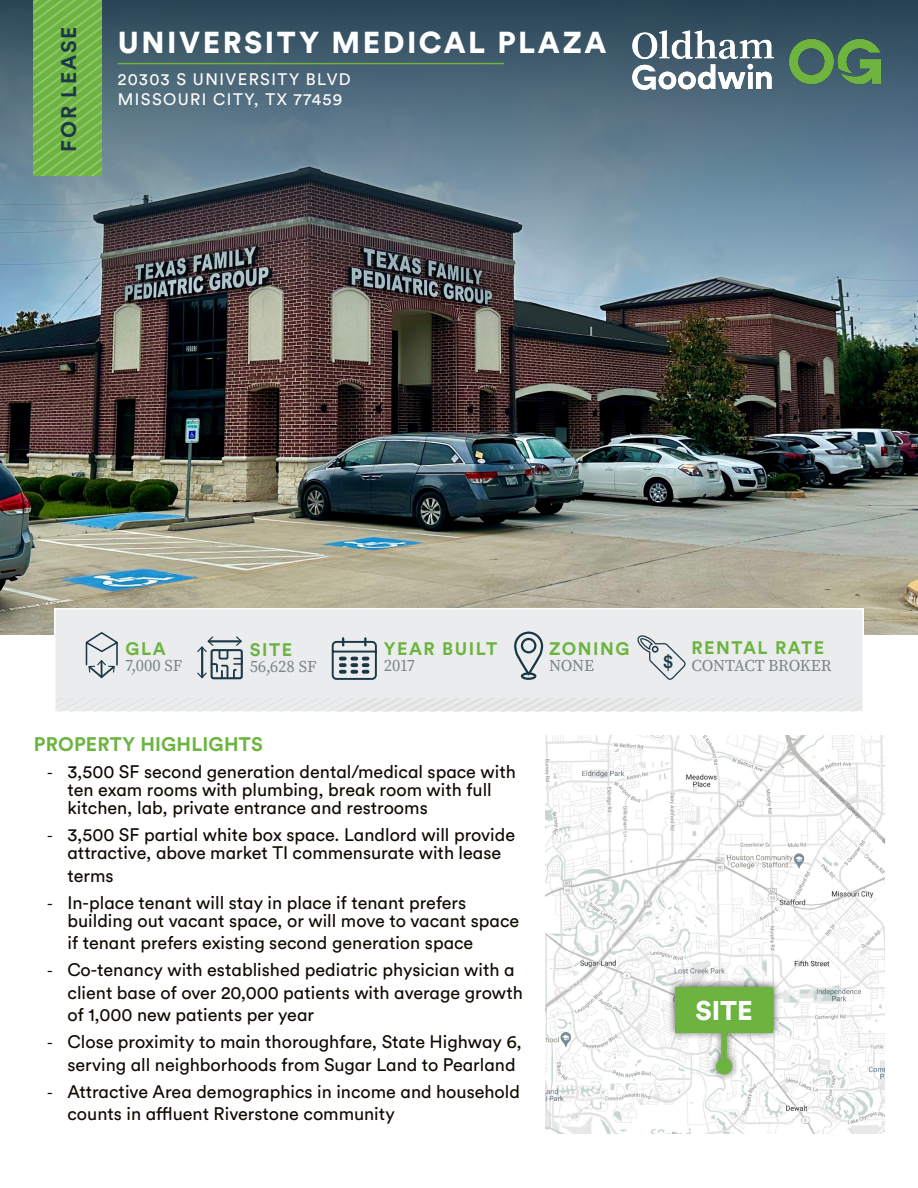
<style>
.page{position:relative;width:918px;height:1188px;background:#fff}
.page>*{position:absolute;margin:0;border:0;box-sizing:border-box;transform-origin:0 0}
.t1{font:900 30px "Circular Std";letter-spacing:.085em;color:#fff}
.t2{font:900 26.85px "Circular Std";color:#fff}
.t3{font:700 21px "Circular Std";letter-spacing:.085em;color:#1c3747}
.t4{font:700 19.5px "Circular Std";letter-spacing:.01em;color:#6cb43f}
.t5{font:18px/18px "Circular Std";color:#0f0a02}
.t6{font:700 18px "Circular Std";letter-spacing:.085em;color:#6cb43f}
.t7{font:16.5px "Circular Std";letter-spacing:.085em;color:#fff}
.t8{font:16.5px "Source Serif Pro";letter-spacing:-.01em;color:#7b868c}
.s1{font-family:"Source Serif Pro"}
</style>
<div class="page">
<img style="left:0;top:0;width:918px;height:622px">
<svg style="left:34px;top:0;width:68px;height:175px;background:#75b84b"></svg>
<hr style="left:118px;top:63px;width:386px;height:1px;background:#6cb43f">
<img style="left:633px;top:30px;width:248px;height:59px">
<img style="left:545px;top:735px;width:339px;height:399px">
<div style="left:54px;top:608px;width:810px;height:105px;background:#ebeced;border:2px solid #fff"></div>
<svg style="left:56px;top:698px;width:806px;height:13px"></svg>
<svg style="left:197px;top:636px;width:46px;height:44px"></svg>
<svg style="left:331px;top:638px;width:46px;height:42px"></svg>
<svg style="left:514px;top:632px;width:29px;height:48px"></svg>
<svg style="left:637px;top:635px;width:49px;height:45px"></svg>
<div style="left:652px;top:646px;width:7px;height:7px;border:2px solid #1c3847;border-radius:50%"></div>
<svg style="left:86px;top:632px;width:32px;height:47px"></svg>
<div style="left:667px;top:978px;width:114px;height:104px;background:#231f20;opacity:.75"></div>
<div style="left:675px;top:987px;width:98px;height:46px;background:#6cb43f"></div>
<div style="left:721px;top:1027px;width:6px;height:39px;background:#6cb43f"></div>
<div style="left:716px;top:1058px;width:16px;height:16px;background:#6cb43f;border-radius:50%"></div>
<p class="t3" style="left:55px;top:152px;width:126px;rotate:-90deg">FOR LEASE</p>
<p class="t1" style="left:118px;top:22px;width:490px">UNIVERSITY MEDICAL PLAZA</p>
<p class="t7" style="left:118px;top:69px;width:235px">20303 S UNIVERSITY BLVD</p>
<p class="t7" style="left:118px;top:89px;width:226px">MISSOURI CITY, TX 77459</p>
<p class="t6" style="left:126px;top:637px;width:42px">GLA</p>
<p class="t8" style="left:125px;top:655px;width:58px">7,000 SF</p>
<p class="t6" style="left:250px;top:638px;width:44px">SITE</p>
<p class="t8" style="left:250px;top:656px;width:68px">56,628 SF</p>
<p class="t6" style="left:384px;top:637px;width:115px">YEAR BUILT</p>
<p class="t8" style="left:384px;top:655px;width:33px">2017</p>
<p class="t6" style="left:549px;top:637px;width:82px">ZONING</p>
<p class="t8" style="left:549px;top:655px;width:47px">NONE</p>
<p class="t6" style="left:691px;top:636px;width:134px">RENTAL RATE</p>
<p class="t8" style="left:663px;top:654px;width:170px"><sup>$</sup> CONTACT BROKER</p>
<p class="t4" style="left:34px;top:732px;width:231px">PROPERTY HIGHLIGHTS</p>
<p class="t5" style="left:68px;top:763px;width:450px;text-indent:-20px"><span class="s1">-</span> 3,500 SF second generation dental/medical space with ten exam rooms with plumbing, break room with full kitchen, lab, private entrance and restrooms</p>
<p class="t5" style="left:47px;top:826px;width:469px;text-align:center"><span class="s1">-</span> 3,500 SF partial white box space. Landlord will provide attractive, above market TI commensurate with lease</p>
<p class="t5" style="left:68px;top:866px;width:48px">terms</p>
<p class="t5" style="left:68px;top:893px;width:453px;text-indent:-20px"><span class="s1">-</span> In-place tenant will stay in place if tenant prefers building out vacant space, or will move to vacant space</p>
<p class="t5" style="left:68px;top:934px;width:407px">if tenant prefers existing second generation space</p>
<p class="t5" style="left:68px;top:958px;width:457px;line-height:22.5px;text-indent:-20px"><span class="s1">-</span> Co-tenancy with established pediatric physician with a client base of over 20,000 patients with average growth of 1,000 new patients per year</p>
<p class="t5" style="left:68px;top:1030px;width:456px;line-height:22.5px;text-indent:-20px"><span class="s1">-</span> Close proximity to main thoroughfare, State Highway 6, serving all neighborhoods from Sugar Land to Pearland</p>
<p class="t5" style="left:68px;top:1080px;width:454px;line-height:22.5px;text-indent:-20px"><span class="s1">-</span> Attractive Area demographics in income and household counts in affluent Riverstone community</p>
<p class="t2" style="left:695px;top:993px;width:59px">SITE</p>
</div>
